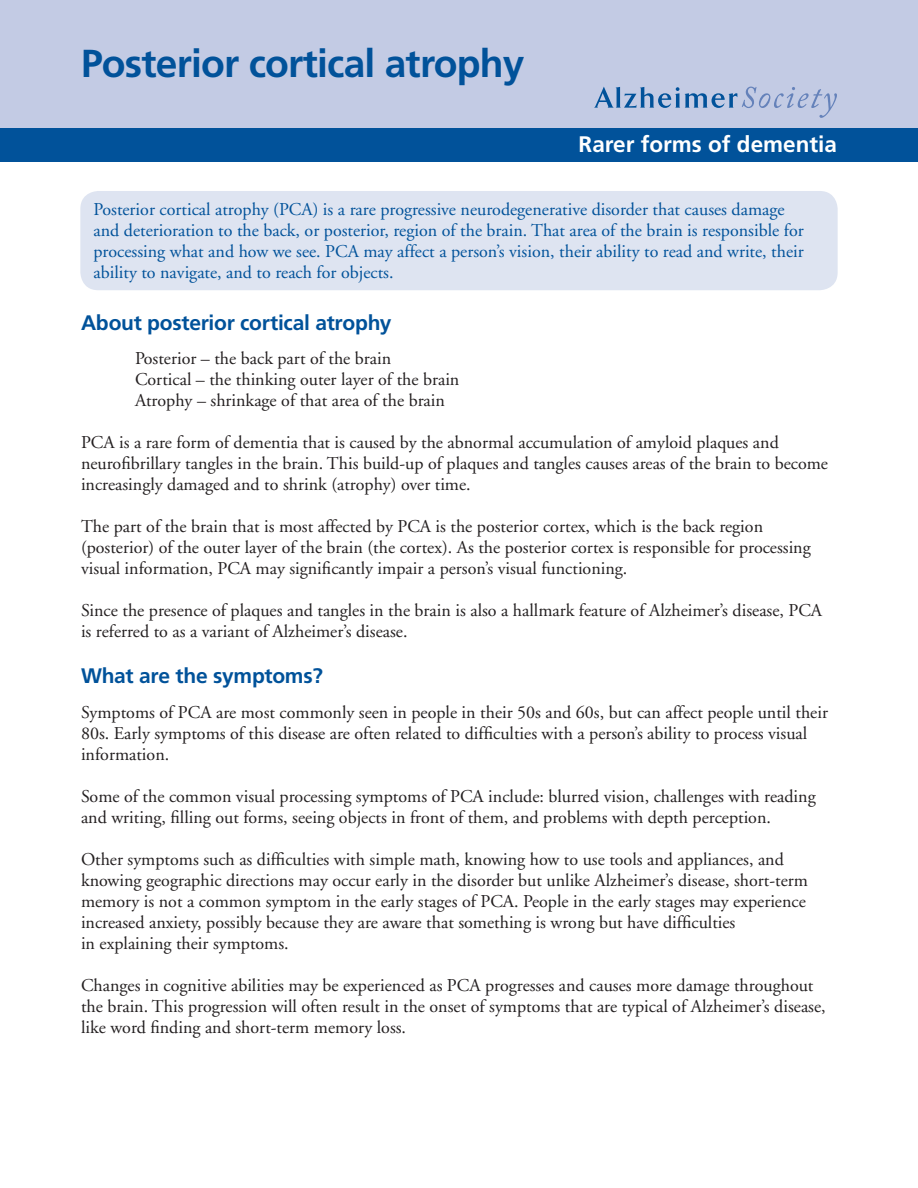
<style>
.page{position:relative;width:918px;height:1188px;background:#fff}
.page>*{position:absolute;margin:0;border:0;box-sizing:border-box;transform-origin:0 0}
.t1{font:700 39px "Frutiger";letter-spacing:-.02em;color:#01529a}
.t2{font:700 22.5px "Frutiger";color:#fff}
.t3{font:700 21px "Frutiger";letter-spacing:-.015em;color:#01529a}
.t4{font:18px/21px "Adobe Garamond";color:#231f20}
.t5{font:18px/21px "Adobe Garamond";color:#01529a}
</style>
<div class="page">
<div style="left:0;top:0;width:918px;height:128px;background:#c3cbe4"></div>
<div style="left:0;top:128px;width:918px;height:34px;background:#01529a"></div>
<svg style="left:594px;top:87px;width:243px;height:31px"></svg>
<div style="left:80px;top:191px;width:758px;height:99px;background:#dee4f1;border-radius:18px"></div>
<h1 class="t1" style="left:81px;top:48px;width:445px">Posterior cortical atrophy</h1>
<p class="t2" style="left:579px;top:135px;width:260px">Rarer forms of dementia</p>
<p class="t5" style="left:94px;top:201px;width:712px">Posterior cortical atrophy (PCA) is a rare progressive neurodegenerative disorder that causes damage and deterioration to the back, or posterior, region of the brain. That area of the brain is responsible for processing what and how we see. PCA may affect a person’s vision, their ability to read and write, their ability to navigate, and to reach for objects.</p>
<p class="t3" style="left:81px;top:314px;width:312px">About posterior cortical atrophy</p>
<p class="t4" style="left:135px;top:350px;width:326px">Posterior – the back part of the brain<br>Cortical – the thinking outer layer of the brain<br>Atrophy – shrinkage of that area of the brain</p>
<p class="t4" style="left:81px;top:434px;width:749px">PCA is a rare form of dementia that is caused by the abnormal accumulation of amyloid plaques and neurofibrillary tangles in the brain. This build-up of plaques and tangles causes areas of the brain to become increasingly damaged and to shrink (atrophy) over time.</p>
<p class="t4" style="left:81px;top:518px;width:731px">The part of the brain that is most affected by PCA is the posterior cortex, which is the back region (posterior) of the outer layer of the brain (the cortex). As the posterior cortex is responsible for processing visual information, PCA may significantly impair a person’s visual functioning.</p>
<p class="t4" style="left:81px;top:602px;width:743px">Since the presence of plaques and tangles in the brain is also a hallmark feature of Alzheimer’s disease, PCA is referred to as a variant of Alzheimer’s disease.</p>
<p class="t3" style="left:81px;top:667px;width:243px">What are the symptoms?</p>
<p class="t4" style="left:81px;top:703px;width:748px">Symptoms of PCA are most commonly seen in people in their 50s and 60s, but can affect people until their<br>80s. Early symptoms of this disease are often related to difficulties with a person’s ability to process visual information.</p>
<p class="t4" style="left:81px;top:787px;width:736px">Some of the common visual processing symptoms of PCA include: blurred vision, challenges with reading and writing, filling out forms, seeing objects in front of them, and problems with depth perception.</p>
<p class="t4" style="left:81px;top:850px;width:729px">Other symptoms such as difficulties with simple math, knowing how to use tools and appliances, and knowing geographic directions may occur early in the disorder but unlike Alzheimer’s disease, short-term memory is not a common symptom in the early stages of PCA. People in the early stages may experience increased anxiety, possibly because they are aware that something is wrong but have difficulties<br>in explaining their symptoms.</p>
<p class="t4" style="left:81px;top:976px;width:746px">Changes in cognitive abilities may be experienced as PCA progresses and causes more damage throughout the brain. This progression will often result in the onset of symptoms that are typical of Alzheimer’s disease, like word finding and short-term memory loss.</p>
</div>
